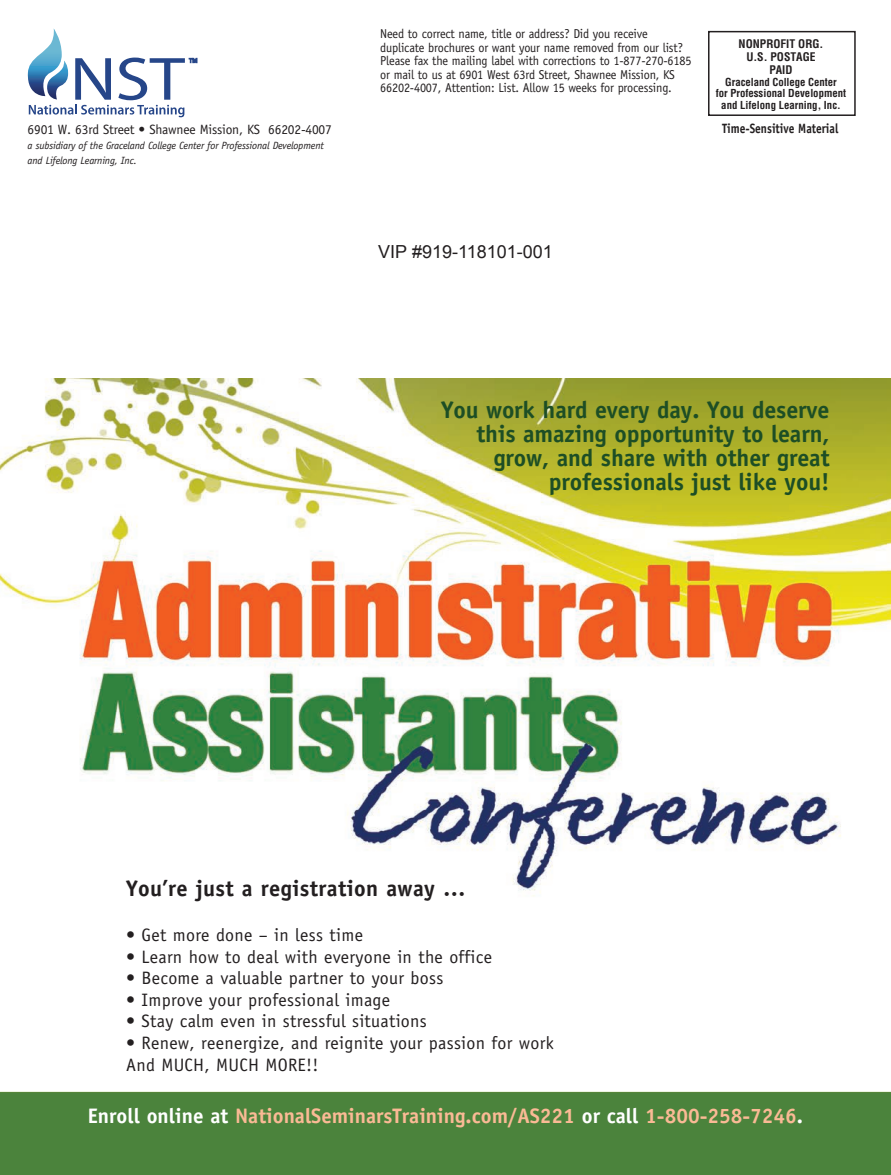
<style>
.page{position:relative;width:891px;height:1175px;background:#fff}
.page>*{position:absolute;margin:0;border:0;box-sizing:border-box;transform-origin:0 0}
.t1{font:700 24px/24px "Officina Sans Std";letter-spacing:-.005em;color:#1d4e25;text-align:right}
.t2{font:700 22.5px "Officina Sans Std";letter-spacing:.015em;color:#231f20}
.t3{font:700 21px "Officina Sans Std";color:#faba95}
.t4{font:18px/21.6px "Officina Sans Std";letter-spacing:.015em;color:#231f20}
.t5{font:18px "Arial";color:#231f20}
.t6{font:13.5px "Officina Sans Std";letter-spacing:-.015em;color:#231f20}
.t7{font:700 13.5px "Officina Sans Std";color:#231f20;scale:.85 1}
.t8{font:12.9px/13.5px "Officina Sans Std";letter-spacing:-.015em;color:#231f20;scale:.95 1}
.t9{font:700 condensed 11.55px/13.2px "Helvetica";color:#231f20;text-align:center}
.t10{font:700 condensed 10.8px/11.6px "Helvetica";color:#231f20;text-align:center}
.t11{font:italic 10.5px/15px "Officina Sans Std";letter-spacing:-.015em;color:#231f20}
.s1{color:#fff}
</style>
<div class="page">
<div style="left:0;top:1091px;width:891px;height:83px;background:#4b833c"></div>
<svg style="left:28px;top:28px;width:169px;height:89px"></svg>
<img style="left:0;top:378px;width:891px;height:518px">
<div style="left:708px;top:31px;width:148px;height:85px;border:2px solid #231f20"></div>
<p class="t6" style="left:28px;top:124px;width:306px">6901 W. 63rd Street • Shawnee Mission, KS 66202-4007</p>
<p class="t11" style="left:28px;top:138px;width:298px">a subsidiary of the Graceland College Center for Professional Development and Lifelong Learning, Inc.</p>
<p class="t8" style="left:380px;top:28px;width:329px">Need to correct name, title or address? Did you receive duplicate brochures or want your name removed from our list?<br>Please fax the mailing label with corrections to 1-877-270-6185 or mail to us at 6901 West 63rd Street, Shawnee Mission, KS 66202-4007, Attention: List. Allow 15 weeks for processing.</p>
<p class="t9" style="left:739px;top:37px;width:86px">NONPROFIT ORG.<br>U.S. POSTAGE<br>PAID</p>
<p class="t10" style="left:716px;top:76px;width:132px">Graceland College Center<br>for Professional Development and Lifelong Learning, Inc.</p>
<p class="t7" style="left:722px;top:123px;width:138px">Time-Sensitive Material</p>
<h3 class="t5" style="left:378px;top:240px;width:176px">VIP #919-118101-001</h3>
<h1 class="t1" style="left:441px;top:399px;width:390px">You work hard every day. You deserve this amazing opportunity to learn, grow, and share with other great professionals just like you!</h1>
<h2 class="t2" style="left:126px;top:879px;width:341px">You’re just a registration away …</h2>
<h3 class="t4" style="left:126px;top:925px;width:238px">• Get more done – in less time</h3>
<h3 class="t4" style="left:126px;top:947px;width:367px">• Learn how to deal with everyone in the office</h3>
<h3 class="t4" style="left:126px;top:968px;width:319px">• Become a valuable partner to your boss</h3>
<h3 class="t4" style="left:126px;top:990px;width:266px">• Improve your professional image</h3>
<h3 class="t4" style="left:126px;top:1011px;width:302px">• Stay calm even in stressful situations</h3>
<h3 class="t4" style="left:126px;top:1033px;width:429px">• Renew, reenergize, and reignite your passion for work<br>And MUCH, MUCH MORE!!</h3>
<h3 class="t3" style="left:88px;top:1107px;width:717px"><span class="s1">Enroll online at</span> NationalSeminarsTraining.com/AS221 <span class="s1">or call</span> 1-800-258-7246<span class="s1">.</span></h3>
</div>
